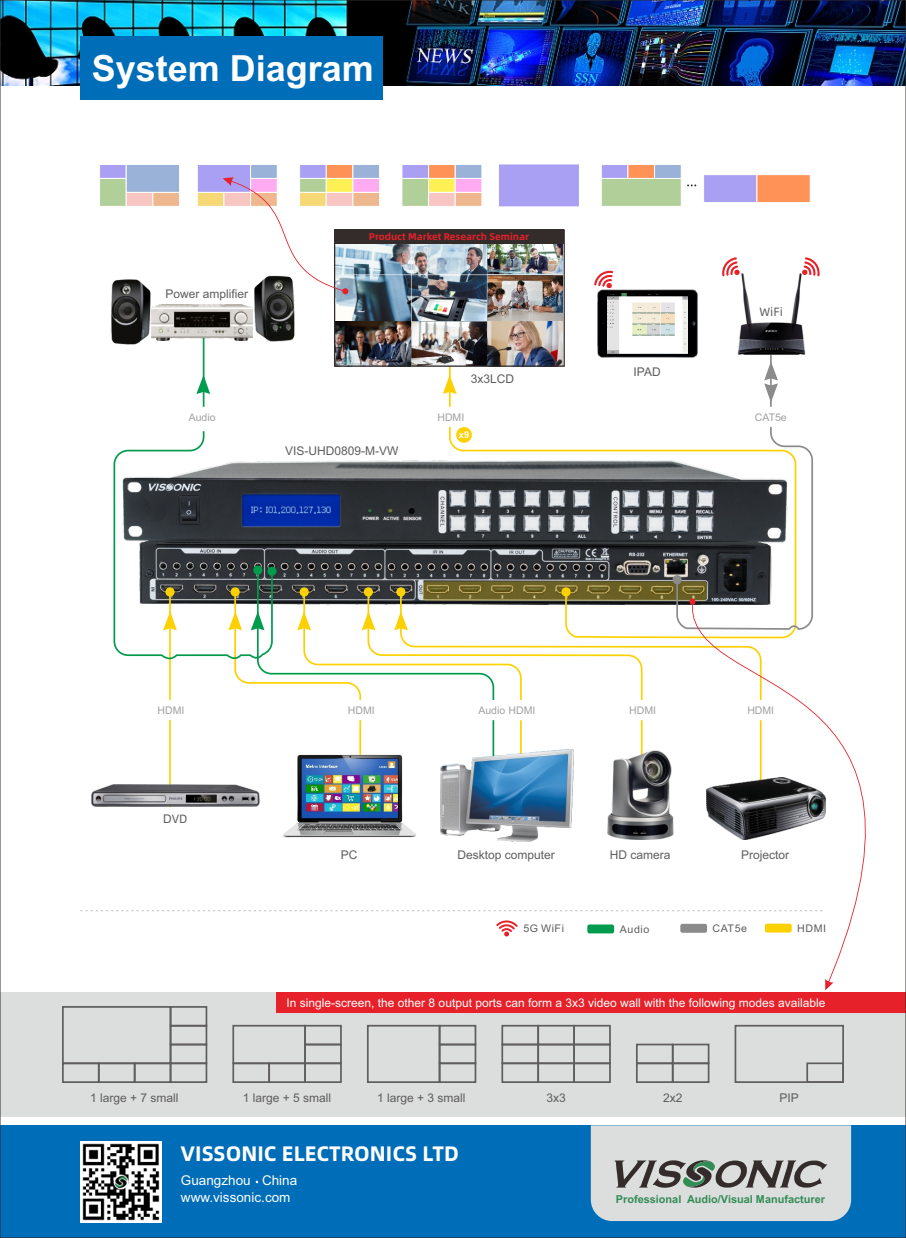
<style>
.page{position:relative;width:906px;height:1238px;background:#fff}
.page>*{position:absolute;margin:0;border:0;box-sizing:border-box;transform-origin:0 0}
.t1{font:700 36px "Arial";color:#fefefe}
.t2{font:21px "Alibaba Pu Hui Ti B";color:#fefefe}
.t3{font:13.5px/16.6px "Arial";color:#fefefe}
.t4{font:12px "Arial";color:#5f5d5d}
.t5{font:12px "Arial";color:#fefefe}
.t6{font:12px "Alibaba Pu Hui Ti R";color:#5f5d5d}
.t7{font:700 10.95px "Arial";color:#328c55}
.t8{font:10.5px "Arial";color:#a1a1a1}
.t9{font:10.5px "Arial";letter-spacing:.055em;color:#5f5d5d}
.t10{font:9.75px "Alibaba Pu Hui Ti B";color:#e62129}
.t11{font:700 9.45px "Arial";color:#fefefe}
.s1{font-family:"Arial"}
</style>
<div class="page">
<svg style="left:687px;top:184px;width:9px;height:2px"></svg>
<svg style="left:704px;top:175px;width:106px;height:27px;background:#d49ba6"></svg>
<hr style="left:359px;top:720px;width:2px;height:115px;background:#fdd100">
<hr style="left:641px;top:720px;width:1px;height:68px;background:#fdd100">
<hr style="left:169px;top:720px;width:2px;height:87px;background:#fdd100">
<hr style="left:520px;top:720px;width:2px;height:68px;background:#fdd100">
<hr style="left:492px;top:720px;width:2px;height:40px;background:#009b4c">
<img style="left:91px;top:784px;width:168px;height:22px">
<img style="left:282px;top:753px;width:134px;height:84px">
<img style="left:607px;top:750px;width:67px;height:89px">
<img style="left:440px;top:749px;width:133px;height:92px">
<hr style="left:770px;top:334px;width:1px;height:73px;background:#8b8b8c">
<svg style="left:196px;top:375px;width:14px;height:19px"></svg>
<hr style="left:203px;top:330px;width:1px;height:77px;background:#009b4c">
<img style="left:152px;top:304px;width:101px;height:36px">
<img style="left:110px;top:280px;width:40px;height:65px">
<img style="left:254px;top:321px;width:40px;height:21px">
<hr style="left:449px;top:330px;width:2px;height:77px;background:#fdd100">
<svg style="left:443px;top:375px;width:14px;height:19px"></svg>
<img style="left:487px;top:274px;width:76px;height:91px">
<img style="left:336px;top:321px;width:75px;height:44px">
<img style="left:487px;top:275px;width:76px;height:46px">
<img style="left:411px;top:321px;width:76px;height:44px">
<div style="left:334px;top:229px;width:231px;height:138px;border:1px solid #332c2b"></div>
<img style="left:487px;top:244px;width:76px;height:30px">
<div style="left:335px;top:230px;width:229px;height:14px;background:#332c2b"></div>
<img style="left:2px;top:2px;width:902px;height:83px">
<svg style="left:81px;top:910px;width:608px;height:1px"></svg>
<div style="left:680px;top:923px;width:27px;height:9px;background:#8b8b8c;border-radius:2px"></div>
<svg style="left:496px;top:920px;width:22px;height:16px"></svg>
<div style="left:587px;top:924px;width:27px;height:9px;background:#009b4c;border-radius:2px"></div>
<svg style="left:594px;top:270px;width:19px;height:18px"></svg>
<img style="left:597px;top:289px;width:101px;height:69px">
<img style="left:737px;top:273px;width:69px;height:81px">
<svg style="left:802px;top:257px;width:18px;height:19px"></svg>
<svg style="left:722px;top:257px;width:18px;height:19px"></svg>
<svg style="left:113px;top:427px;width:700px;height:273px"></svg>
<svg style="left:764px;top:361px;width:14px;height:41px"></svg>
<img style="left:607px;top:294px;width:80px;height:59px">
<div style="left:81px;top:36px;width:302px;height:64px;background:#006db8"></div>
<div style="left:0;top:1125px;width:906px;height:112px;background:#006db8"></div>
<svg style="left:591px;top:1125px;width:260px;height:95px;background:#c7c9c9"></svg>
<img style="left:81px;top:1141px;width:81px;height:80px">
<svg style="left:100px;top:165px;width:79px;height:41px;background:#b7bcc5"></svg>
<div style="left:499px;top:164px;width:80px;height:42px;background:#a9a0f3"></div>
<svg style="left:601px;top:165px;width:80px;height:41px;background:#b8c3a6"></svg>
<img style="left:197px;top:165px;width:290px;height:156px">
<div style="left:0;top:992px;width:906px;height:124px;background:#dcdddd"></div>
<div style="left:276px;top:992px;width:630px;height:20px;background:#e62129"></div>
<svg style="left:689px;top:598px;width:176px;height:392px"></svg>
<div style="left:672px;top:1062px;width:37px;height:20px;border:2px solid #5f5d5d"></div>
<div style="left:672px;top:1043px;width:37px;height:21px;border:2px solid #5f5d5d"></div>
<div style="left:636px;top:1062px;width:37px;height:20px;border:2px solid #5f5d5d"></div>
<div style="left:636px;top:1043px;width:37px;height:21px;border:2px solid #5f5d5d"></div>
<div style="left:573px;top:1062px;width:38px;height:20px;border:2px solid #5f5d5d"></div>
<div style="left:573px;top:1043px;width:38px;height:21px;border:2px solid #5f5d5d"></div>
<div style="left:537px;top:1062px;width:38px;height:20px;border:2px solid #5f5d5d"></div>
<div style="left:537px;top:1043px;width:38px;height:21px;border:2px solid #5f5d5d"></div>
<div style="left:501px;top:1062px;width:38px;height:20px;border:2px solid #5f5d5d"></div>
<div style="left:501px;top:1043px;width:38px;height:21px;border:2px solid #5f5d5d"></div>
<div style="left:573px;top:1024px;width:38px;height:21px;border:2px solid #5f5d5d"></div>
<div style="left:537px;top:1024px;width:38px;height:21px;border:2px solid #5f5d5d"></div>
<div style="left:501px;top:1024px;width:38px;height:21px;border:2px solid #5f5d5d"></div>
<div style="left:98px;top:1062px;width:37px;height:20px;border:2px solid #5f5d5d"></div>
<div style="left:134px;top:1062px;width:37px;height:20px;border:2px solid #5f5d5d"></div>
<div style="left:170px;top:1062px;width:37px;height:20px;border:2px solid #5f5d5d"></div>
<div style="left:170px;top:1043px;width:37px;height:21px;border:2px solid #5f5d5d"></div>
<div style="left:170px;top:1024px;width:37px;height:21px;border:2px solid #5f5d5d"></div>
<div style="left:62px;top:1006px;width:109px;height:58px;border:2px solid #5f5d5d"></div>
<div style="left:170px;top:1006px;width:37px;height:20px;border:2px solid #5f5d5d"></div>
<div style="left:62px;top:1062px;width:38px;height:20px;border:2px solid #5f5d5d"></div>
<div style="left:232px;top:1062px;width:38px;height:20px;border:2px solid #5f5d5d"></div>
<div style="left:268px;top:1062px;width:38px;height:20px;border:2px solid #5f5d5d"></div>
<div style="left:304px;top:1062px;width:38px;height:20px;border:2px solid #5f5d5d"></div>
<div style="left:304px;top:1043px;width:38px;height:21px;border:2px solid #5f5d5d"></div>
<div style="left:232px;top:1024px;width:74px;height:40px;border:2px solid #5f5d5d"></div>
<div style="left:304px;top:1024px;width:38px;height:21px;border:2px solid #5f5d5d"></div>
<div style="left:439px;top:1062px;width:37px;height:20px;border:2px solid #5f5d5d"></div>
<div style="left:439px;top:1043px;width:37px;height:21px;border:2px solid #5f5d5d"></div>
<div style="left:367px;top:1024px;width:73px;height:58px;border:2px solid #5f5d5d"></div>
<div style="left:439px;top:1024px;width:37px;height:21px;border:2px solid #5f5d5d"></div>
<div style="left:806px;top:1062px;width:38px;height:20px;border:2px solid #5f5d5d"></div>
<div style="left:734px;top:1024px;width:110px;height:58px;border:2px solid #5f5d5d"></div>
<h1 class="t1" style="left:92px;top:54px;width:284px">System Diagram</h1>
<p class="t4" style="left:166px;top:290px;width:84px">Power amplifier</p>
<p class="t8" style="left:189px;top:413px;width:28px">Audio</p>
<p class="t10" style="left:369px;top:232px;width:162px">Product Market Research Seminar</p>
<p class="t4" style="left:471px;top:374px;width:45px">3x3LCD</p>
<p class="t8" style="left:437px;top:413px;width:28px">HDMI</p>
<p class="t4" style="left:285px;top:446px;width:115px">VIS-UHD0809-M-VW</p>
<p class="t11" style="left:459px;top:431px;width:12px">x9</p>
<p class="t4" style="left:633px;top:367px;width:29px">IPAD</p>
<p class="t6" style="left:759px;top:305px;width:25px">WiFi</p>
<p class="t8" style="left:755px;top:413px;width:33px">CAT5e</p>
<p class="t8" style="left:158px;top:706px;width:28px">HDMI</p>
<p class="t8" style="left:348px;top:706px;width:28px">HDMI</p>
<p class="t8" style="left:478px;top:706px;width:58px">Audio HDMI</p>
<p class="t8" style="left:629px;top:706px;width:28px">HDMI</p>
<p class="t8" style="left:747px;top:706px;width:28px">HDMI</p>
<p class="t6" style="left:163px;top:813px;width:26px"><span class="s1">D</span>VD</p>
<p class="t4" style="left:341px;top:850px;width:18px">PC</p>
<p class="t4" style="left:610px;top:850px;width:62px">HD camera</p>
<p class="t4" style="left:457px;top:850px;width:99px">Desktop computer</p>
<p class="t4" style="left:741px;top:850px;width:50px">Projector</p>
<p class="t9" style="left:523px;top:924px;width:42px">5G WiFi</p>
<p class="t9" style="left:620px;top:925px;width:31px">Audio</p>
<p class="t9" style="left:712px;top:924px;width:36px">CAT5e</p>
<p class="t9" style="left:797px;top:924px;width:31px">HDMI</p>
<p class="t5" style="left:286px;top:998px;width:540px">In single-screen, the other 8 output ports can form a 3x3 video wall with the following modes available</p>
<p class="t4" style="left:90px;top:1093px;width:90px">1 large + 7 small</p>
<p class="t4" style="left:546px;top:1093px;width:21px">3x3</p>
<p class="t4" style="left:663px;top:1093px;width:21px">2x2</p>
<p class="t4" style="left:779px;top:1093px;width:21px">PIP</p>
<p class="t4" style="left:243px;top:1093px;width:90px">1 large + 5 small</p>
<p class="t4" style="left:377px;top:1093px;width:90px">1 large + 3 small</p>
<h2 class="t2" style="left:181px;top:1142px;width:280px">VISSONIC ELECTRONICS LTD</h2>
<p class="t3" style="left:181px;top:1173px;width:118px">Guangzhou China www.vissonic.com</p>
<p class="t7" style="left:616px;top:1194px;width:211px">Professional Audio/Visual Manufacturer</p>
</div>
